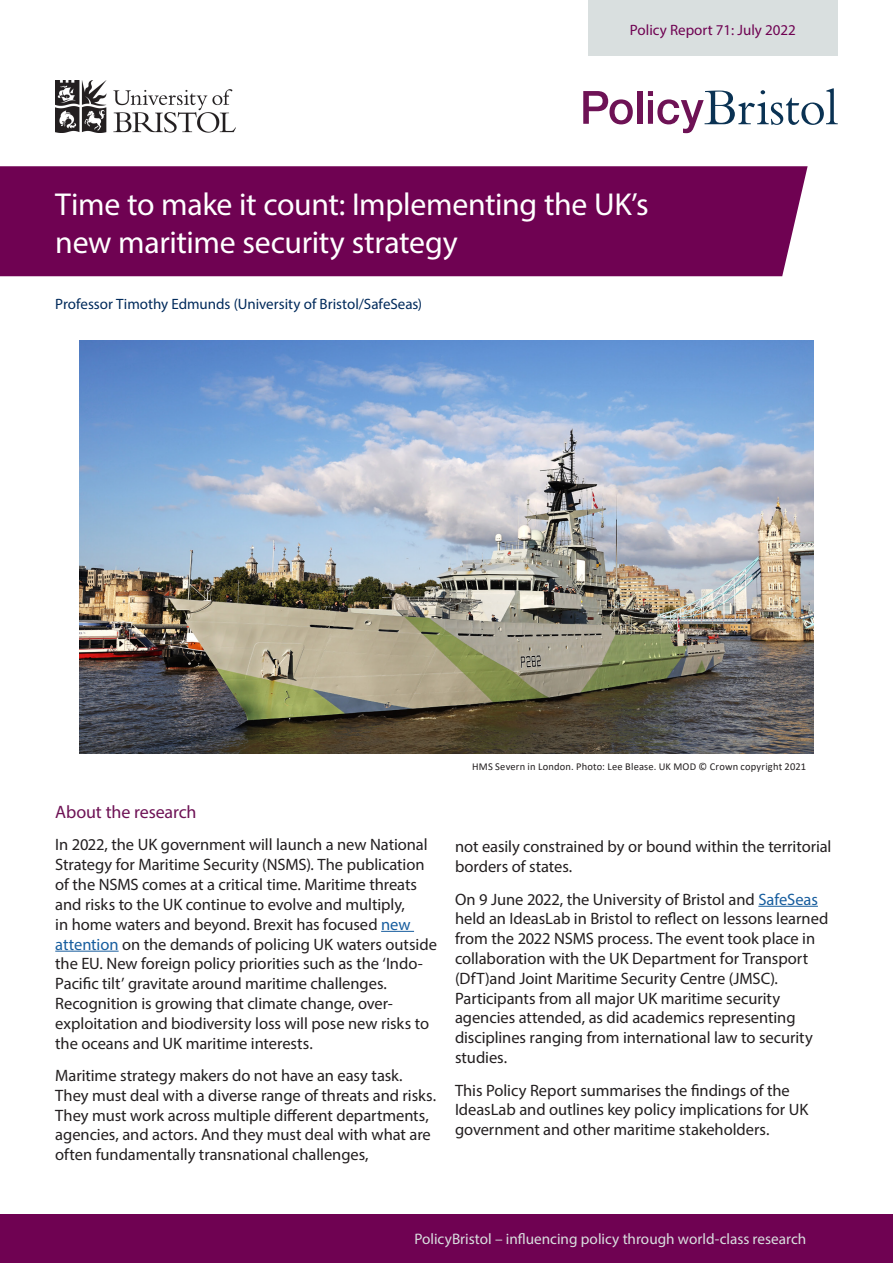
<style>
.page{position:relative;width:893px;height:1263px;background:#fff}
.page>*{position:absolute;margin:0;border:0;box-sizing:border-box;transform-origin:0 0}
._1_Title{font:31.8px/38.1px "Myriad Pro";letter-spacing:-.01em;color:#fff}
.Body_Heading{font:18px "Myriad Pro";letter-spacing:-.01em;color:#6e1255}
.Body_text{font:16.5px/19.8px "Myriad Pro";letter-spacing:-.005em;color:#231f20}
.t1{font:15.3px "Myriad Pro";color:#d9dfdf}
._2_Authors{font:15px "Myriad Pro";color:#002a5b}
.Policy_Briefing{font:15px "Myriad Pro";color:#6f0252}
.Credits{font:10.5px "Calibri";letter-spacing:.015em;color:#231f20}
.s1{color:#175d9e}
</style>
<div class="page">
<div style="left:0;top:166px;width:808px;height:110px;background:#6f0252"></div>
<div style="left:0;top:1214px;width:893px;height:49px;background:#6f0252"></div>
<div style="left:588px;top:0;width:250px;height:55px;background:#d9dfdf"></div>
<hr style="left:381px;top:931px;width:33px;height:1px;background:#175d9e">
<hr style="left:55px;top:951px;width:64px;height:1px;background:#175d9e">
<img style="left:55px;top:80px;width:180px;height:53px">
<svg style="left:583px;top:91px;width:50px;height:33px"></svg>
<div style="left:637px;top:91px;width:5px;height:33px;background:#6e1255"></div>
<svg style="left:648px;top:88px;width:190px;height:45px"></svg>
<hr style="left:758px;top:906px;width:60px;height:1px;background:#175d9e">
<img style="left:79px;top:340px;width:735px;height:413px">
<p class="Policy_Briefing" style="left:630px;top:21px;width:168px">Policy Report 71: July 2022</p>
<p class="_1_Title" style="left:55px;top:184px;width:595px">Time to make it count: Implementing the UK’s new maritime security strategy</p>
<p class="_2_Authors" style="left:55px;top:294px;width:368px">Professor Timothy Edmunds (University of Bristol/SafeSeas)</p>
<p class="Body_Heading" style="left:55px;top:801px;width:143px">About the research</p>
<p class="Body_text" style="left:55px;top:835px;width:383px">In 2022, the UK government will launch a new National Strategy for Maritime Security (NSMS). The publication of the NSMS comes at a critical time. Maritime threats and risks to the UK continue to evolve and multiply,<br>in home waters and beyond. Brexit has focused <span class="s1">new attention</span> on the demands of policing UK waters outside the EU. New foreign policy priorities such as the ‘Indo-Pacific tilt’ gravitate around maritime challenges.<br>Recognition is growing that climate change, over&shy;exploitation and biodiversity loss will pose new risks to the oceans and UK maritime interests.</p>
<p class="Body_text" style="left:55px;top:1065px;width:382px">Maritime strategy makers do not have an easy task.<br>They must deal with a diverse range of threats and risks.<br>They must work across multiple different departments, agencies, and actors. And they must deal with what are often fundamentally transnational challenges,</p>
<p class="Credits" style="left:472px;top:759px;width:335px">HMS Severn in London. Photo: Lee Blease. UK MOD © Crown copyright 2021</p>
<p class="Body_text" style="left:455px;top:836px;width:378px">not easily constrained by or bound within the territorial borders of states.</p>
<p class="Body_text" style="left:455px;top:889px;width:375px">On 9 June 2022, the University of Bristol and <span class="s1">SafeSeas </span>held an IdeasLab in Bristol to reflect on lessons learned from the 2022 NSMS process. The event took place in collaboration with the UK Department for Transport (DfT)and Joint Maritime Security Centre (JMSC).<br>Participants from all major UK maritime security agencies attended, as did academics representing disciplines ranging from international law to security studies.</p>
<p class="Body_text" style="left:455px;top:1080px;width:355px">This Policy Report summarises the findings of the<br>IdeasLab and outlines key policy implications for UK government and other maritime stakeholders.</p>
<p class="t1" style="left:414px;top:1229px;width:393px">PolicyBristol – influencing policy through world-class research</p>
</div>
